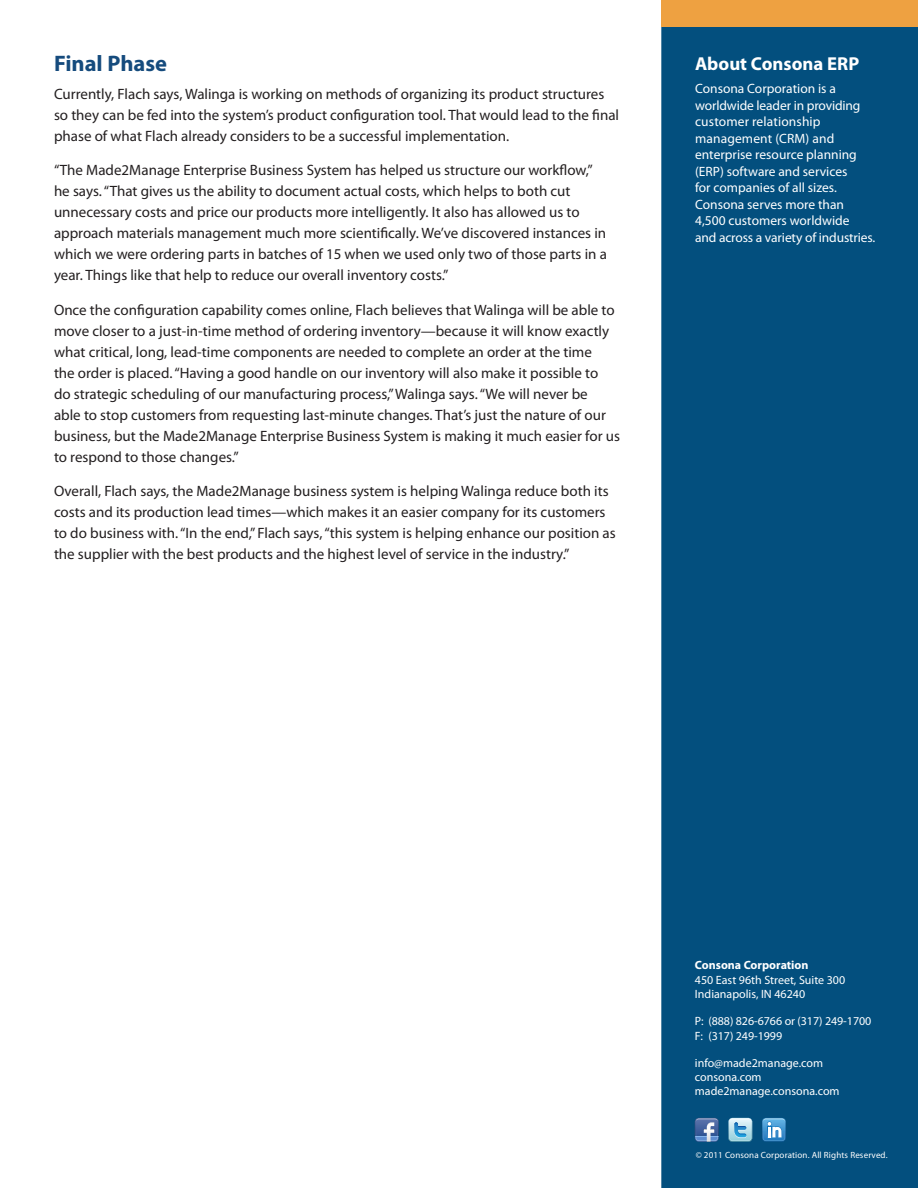
<style>
.page{position:relative;width:918px;height:1188px;background:#fff}
.page>*{position:absolute;margin:0;border:0;box-sizing:border-box;transform-origin:0 0}
.SUBHEAD1{font:700 22.5px "Myriad Pro";color:#154b7d}
.Side_Bar_Title_Blue{font:700 18.75px "Myriad Pro";color:#fff}
.BODY{font:15px/21px "Myriad Pro";color:#231f20}
.Side_Bar_Text_Blue_B{font:13.5px/16.5px "Myriad Pro";color:#fff}
.Contact_Info{font:12px "Myriad Pro";color:#fff}
.Address{font:12px "Myriad Pro";color:#fff}
.Contact_Info_Company{font:700 12px "Myriad Pro";color:#fff}
.Copyright{font:9px "Myriad Pro";letter-spacing:.015em;color:#fff}
</style>
<div class="page">
<div style="left:661px;top:27px;width:257px;height:1161px;background:#034f7e"></div>
<div style="left:661px;top:0;width:257px;height:27px;background:#eea141"></div>
<svg style="left:728px;top:1118px;width:24px;height:24px"></svg>
<svg style="left:695px;top:1118px;width:24px;height:24px"></svg>
<svg style="left:762px;top:1118px;width:24px;height:24px"></svg>
<p class="SUBHEAD1" style="left:54px;top:49px;width:115px">Final Phase</p>
<p class="BODY" style="left:54px;top:83px;width:567px">Currently, Flach says, Walinga is working on methods of organizing its product structures so they can be fed into the system’s product configuration tool. That would lead to the final phase of what Flach already considers to be a successful implementation.</p>
<p class="BODY" style="left:54px;top:159px;width:555px">“The Made2Manage Enterprise Business System has helped us structure our workflow,” he says. “That gives us the ability to document actual costs, which helps to both cut unnecessary costs and price our products more intelligently. It also has allowed us to approach materials management much more scientifically. We’ve discovered instances in which we were ordering parts in batches of 15 when we used only two of those parts in a year. Things like that help to reduce our overall inventory costs.”</p>
<p class="BODY" style="left:54px;top:299px;width:567px">Once the configuration capability comes online, Flach believes that Walinga will be able to move closer to a just-in-time method of ordering inventory—because it will know exactly what critical, long, lead-time components are needed to complete an order at the time<br>the order is placed. “Having a good handle on our inventory will also make it possible to<br>do strategic scheduling of our manufacturing process,” Walinga says. “We will never be<br>able to stop customers from requesting last-minute changes. That’s just the nature of our business, but the Made2Manage Enterprise Business System is making it much easier for us to respond to those changes.”</p>
<p class="BODY" style="left:54px;top:480px;width:563px">Overall, Flach says, the Made2Manage business system is helping Walinga reduce both its costs and its production lead times—which makes it an easier company for its customers to do business with. “In the end,” Flach says, “this system is helping enhance our position as the supplier with the best products and the highest level of service in the industry.”</p>
<p class="Side_Bar_Title_Blue" style="left:695px;top:51px;width:166px">About Consona ERP</p>
<p class="Side_Bar_Text_Blue_B" style="left:695px;top:80px;width:182px">Consona Corporation is a worldwide leader in providing customer relationship management (CRM) and enterprise resource planning (ERP) software and services<br>for companies of all sizes.<br>Consona serves more than<br>4,500 customers worldwide<br>and across a variety of industries.</p>
<p class="Contact_Info_Company" style="left:695px;top:958px;width:115px">Consona Corporation</p>
<p class="Address" style="left:695px;top:972px;width:152px">450 East 96th Street, Suite 300</p>
<p class="Address" style="left:695px;top:987px;width:112px">Indianapolis, IN 46240</p>
<p class="Contact_Info" style="left:695px;top:1014px;width:178px">P: (888) 826-6766 or (317) 249-1700</p>
<p class="Contact_Info" style="left:695px;top:1028px;width:89px">F: (317) 249-1999</p>
<p class="Contact_Info" style="left:695px;top:1055px;width:130px">info@made2manage.com</p>
<p class="Contact_Info" style="left:695px;top:1070px;width:68px">consona.com</p>
<p class="Contact_Info" style="left:695px;top:1084px;width:146px">made2manage.consona.com</p>
<p class="Copyright" style="left:696px;top:1150px;width:193px">© 2011 Consona Corporation. All Rights Reserved.</p>
</div>
